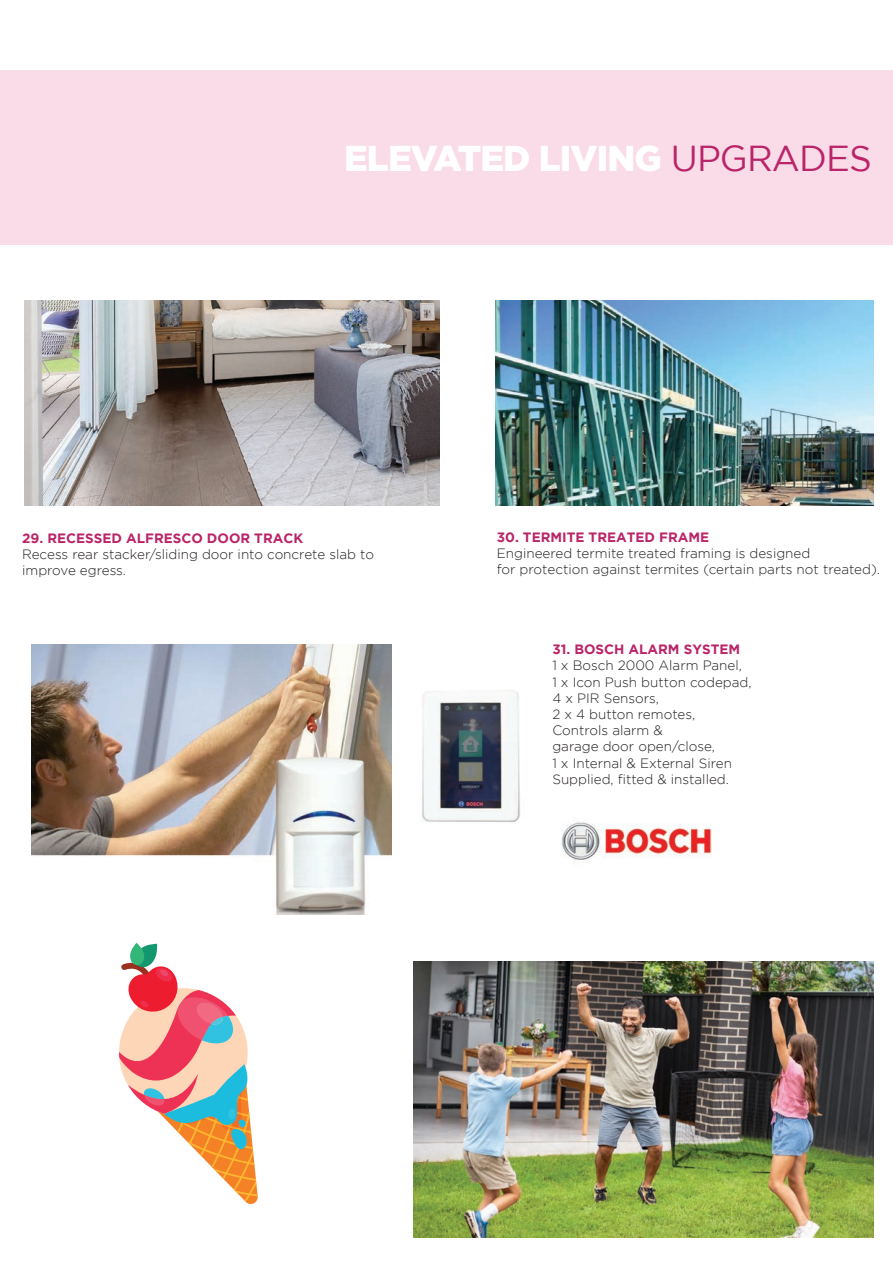
<style>
.page{position:relative;width:893px;height:1263px;background:#fff}
.page>*{position:absolute;margin:0;border:0;box-sizing:border-box;transform-origin:0 0}
.t1{font:900 36px "Gotham";letter-spacing:-.025em;color:#fff}
.t2{font:300 13.5px/16.2px "Gotham";color:#231f20}
.t3{font:700 13.5px "Gotham";color:#ba2468}
.s1{font-weight:400;color:#ba2468}
</style>
<div class="page">
<div style="left:0;top:70px;width:893px;height:175px;background:#fadbe8"></div>
<img style="left:25px;top:300px;width:415px;height:205px">
<img style="left:495px;top:300px;width:378px;height:205px">
<img style="left:32px;top:644px;width:360px;height:270px">
<div style="left:0;top:859px;width:252px;height:147px;background:#fff"></div>
<img style="left:422px;top:690px;width:98px;height:132px">
<img style="left:562px;top:822px;width:150px;height:41px">
<img style="left:414px;top:962px;width:460px;height:275px">
<svg style="left:119px;top:943px;width:139px;height:261px"></svg>
<h1 class="t1" style="left:344px;top:137px;width:529px">ELEVATED LIVING <span class="s1">UPGRADES</span></h1>
<p class="t3" style="left:22px;top:530px;width:283px">29. RECESSED ALFRESCO DOOR TRACK</p>
<p class="t2" style="left:22px;top:546px;width:353px">Recess rear stacker/sliding door into concrete slab to improve egress.</p>
<p class="t3" style="left:497px;top:529px;width:214px">30. TERMITE TREATED FRAME</p>
<p class="t2" style="left:497px;top:545px;width:385px">Engineered termite treated framing is designed<br>for protection against termites (certain parts not treated).</p>
<p class="t3" style="left:552px;top:642px;width:189px">31. BOSCH ALARM SYSTEM</p>
<p class="t2" style="left:552px;top:657px;width:201px">1 x Bosch 2000 Alarm Panel,<br>1 x Icon Push button codepad,<br>4 x PIR Sensors,<br>2 x 4 button remotes,<br>Controls alarm &amp;<br>garage door open/close,<br>1 x Internal &amp; External Siren<br>Supplied, fitted &amp; installed.</p>
</div>
